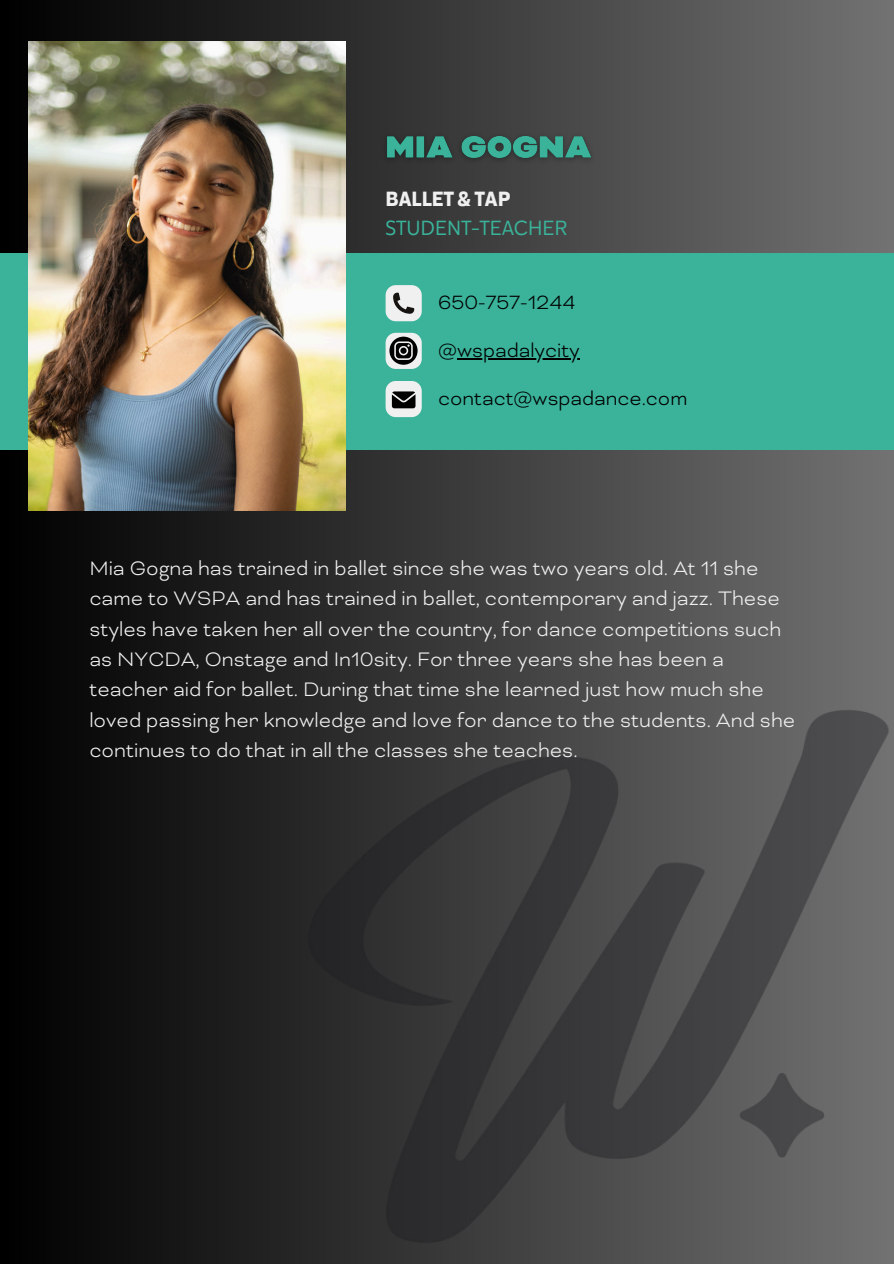
<style>
.page{position:relative;width:894px;height:1264px;background:#fff}
.page>*{position:absolute;margin:0;border:0;box-sizing:border-box;transform-origin:0 0}
.t1{font:300 22.5px/30.3px "Bicyclette";color:#f1f0f0}
.t2{font:300 22.05px "Bicyclette";color:#000}
.t3{font:20.55px/28.2px "Karu";color:#3ab39a}
.s1{font-weight:700;color:#f1f0f0}
</style>
<div class="page">
<div style="left:0;top:0;width:893px;height:1263px;background:linear-gradient(to right,#000,#727272)"></div>
<div style="left:0;top:253px;width:893px;height:196px;background:#3ab39a"></div>
<img style="left:28px;top:42px;width:317px;height:469px">
<div style="left:385px;top:285px;width:36px;height:36px;background:#f1f0f0;border-radius:10px"></div>
<div style="left:385px;top:333px;width:36px;height:36px;background:#f1f0f0;border-radius:10px"></div>
<div style="left:385px;top:381px;width:36px;height:36px;background:#f1f0f0;border-radius:10px"></div>
<svg style="left:393px;top:293px;width:21px;height:21px"></svg>
<svg style="left:389px;top:336px;width:28px;height:29px"></svg>
<img style="left:303px;top:681px;width:589px;height:582px">
<svg style="left:392px;top:391px;width:23px;height:17px"></svg>
<img style="left:377px;top:127px;width:224px;height:44px">
<hr style="left:457px;top:358px;width:122px;height:1px;background:#000">
<p class="t3" style="left:385px;top:185px;width:184px"><span class="s1">BALLET &amp; TAP<br></span>STUDENT-TEACHER</p>
<p class="t2" style="left:438px;top:289px;width:139px">650-757-1244</p>
<p class="t2" style="left:438px;top:337px;width:143px">@wspadalycity</p>
<p class="t2" style="left:438px;top:385px;width:250px">contact@wspadance.com</p>
<h2 class="t1" style="left:89px;top:552px;width:707px">Mia Gogna has trained in ballet since she was two years old. At 11 she came to WSPA and has trained in ballet, contemporary and jazz. These styles have taken her all over the country, for dance competitions such as NYCDA, Onstage and In10sity. For three years she has been a teacher aid for ballet. During that time she learned just how much she loved passing her knowledge and love for dance to the students. And she continues to do that in all the classes she teaches.</h2>
</div>
